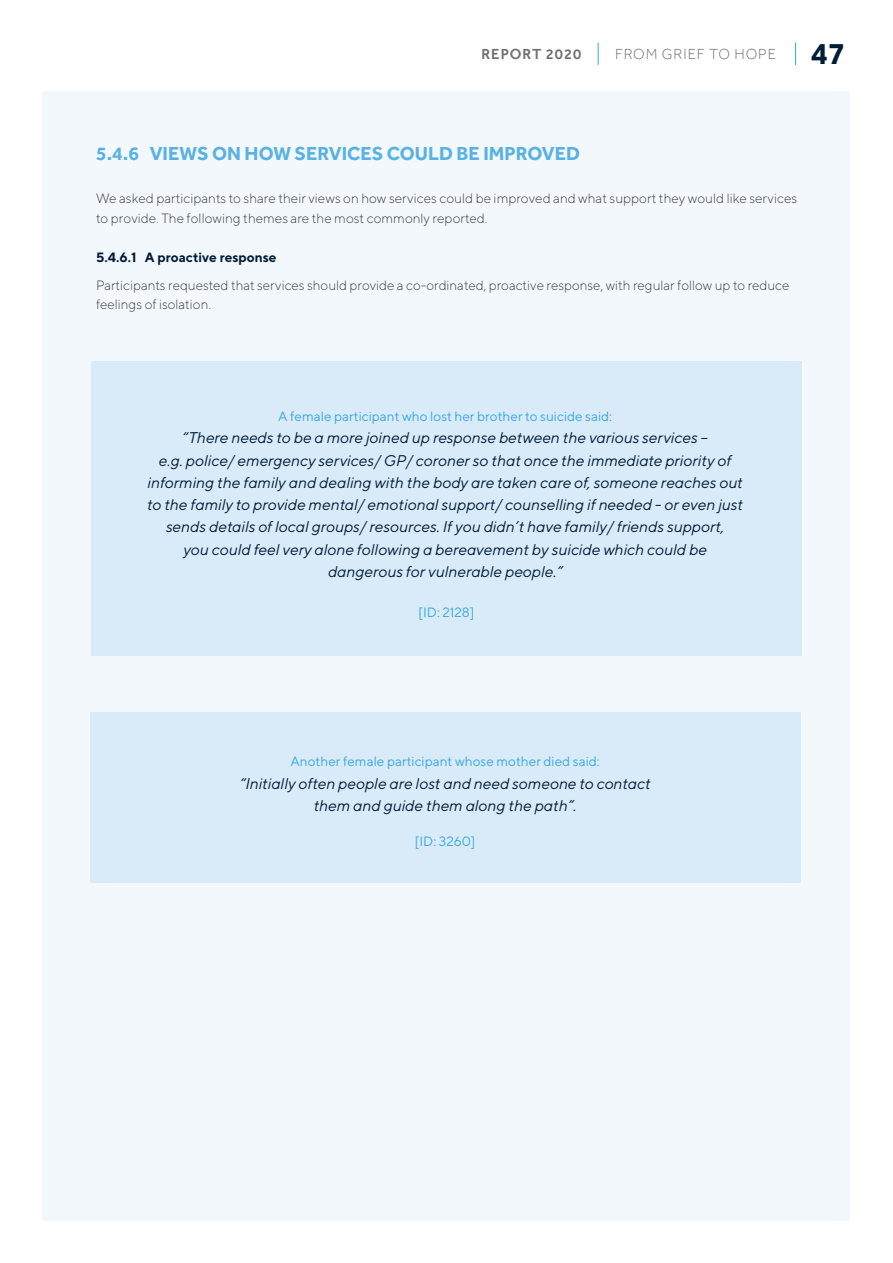
<style>
.page{position:relative;width:893px;height:1263px;background:#fff}
.page>*{position:absolute;margin:0;border:0;box-sizing:border-box;transform-origin:0 0}
.t1{font:700 19.5px "Effra";color:#59b2e4}
.t2{font:italic 15.45px/22.2px "TT Norms";color:#001d36;text-align:center}
.t3{font:300 15px "Effra";letter-spacing:.06em;color:#706f6f}
.t4{font:500 15px "Effra";letter-spacing:.06em;color:#706f6f}
.t5{font:300 13.5px/19.5px "TT Norms";color:#3c3c3b}
.t6{font:13.5px "TT Norms";color:#36a9e1}
.t7{font:700 13.5px "TT Norms";color:#001d36}
.s1{font-weight:700;font-size:31.5px;color:#001d36}
</style>
<div class="page">
<svg style="left:795px;top:43px;width:1px;height:22px"></svg>
<svg style="left:598px;top:43px;width:1px;height:22px"></svg>
<div style="left:43px;top:91px;width:807px;height:1129px;background:#f3f8fd"></div>
<div style="left:91px;top:361px;width:710px;height:295px;background:#d9eaf9"></div>
<div style="left:90px;top:712px;width:710px;height:170px;background:#d9eaf9"></div>
<p class="t4" style="left:482px;top:45px;width:101px">REPORT 2020</p>
<p class="t3" style="left:615px;top:45px;width:232px">FROM GRIEF TO HOPE <span class="s1">47</span></p>
<p class="t1" style="left:96px;top:142px;width:485px">5.4.6 VIEWS ON HOW SERVICES COULD BE IMPROVED</p>
<p class="t5" style="left:96px;top:189px;width:703px">We asked participants to share their views on how services could be improved and what support they would like services to provide. The following themes are the most commonly reported.</p>
<p class="t7" style="left:96px;top:249px;width:182px">5.4.6.1 A proactive response</p>
<p class="t5" style="left:96px;top:275px;width:695px">Participants requested that services should provide a co-ordinated, proactive response, with regular follow up to reduce feelings of isolation.</p>
<p class="t6" style="left:278px;top:408px;width:335px">A female participant who lost her brother to suicide said:</p>
<p class="t2" style="left:147px;top:426px;width:597px">“There needs to be a more joined up response between the various services –<br>e.g. police/ emergency services/ GP/ coroner so that once the immediate priority of informing the family and dealing with the body are taken care of, someone reaches out to the family to provide mental/ emotional support/ counselling if needed - or even just sends details of local groups/ resources. If you didn’t have family/ friends support,<br>you could feel very alone following a bereavement by suicide which could be dangerous for vulnerable people.”</p>
<p class="t6" style="left:418px;top:603px;width:57px">[ID: 2128]</p>
<p class="t6" style="left:291px;top:753px;width:311px">Another female participant whose mother died said:</p>
<p class="t2" style="left:240px;top:772px;width:412px">“Initially often people are lost and need someone to contact them and guide them along the path”.</p>
<p class="t6" style="left:415px;top:833px;width:62px">[ID: 3260]</p>
</div>
